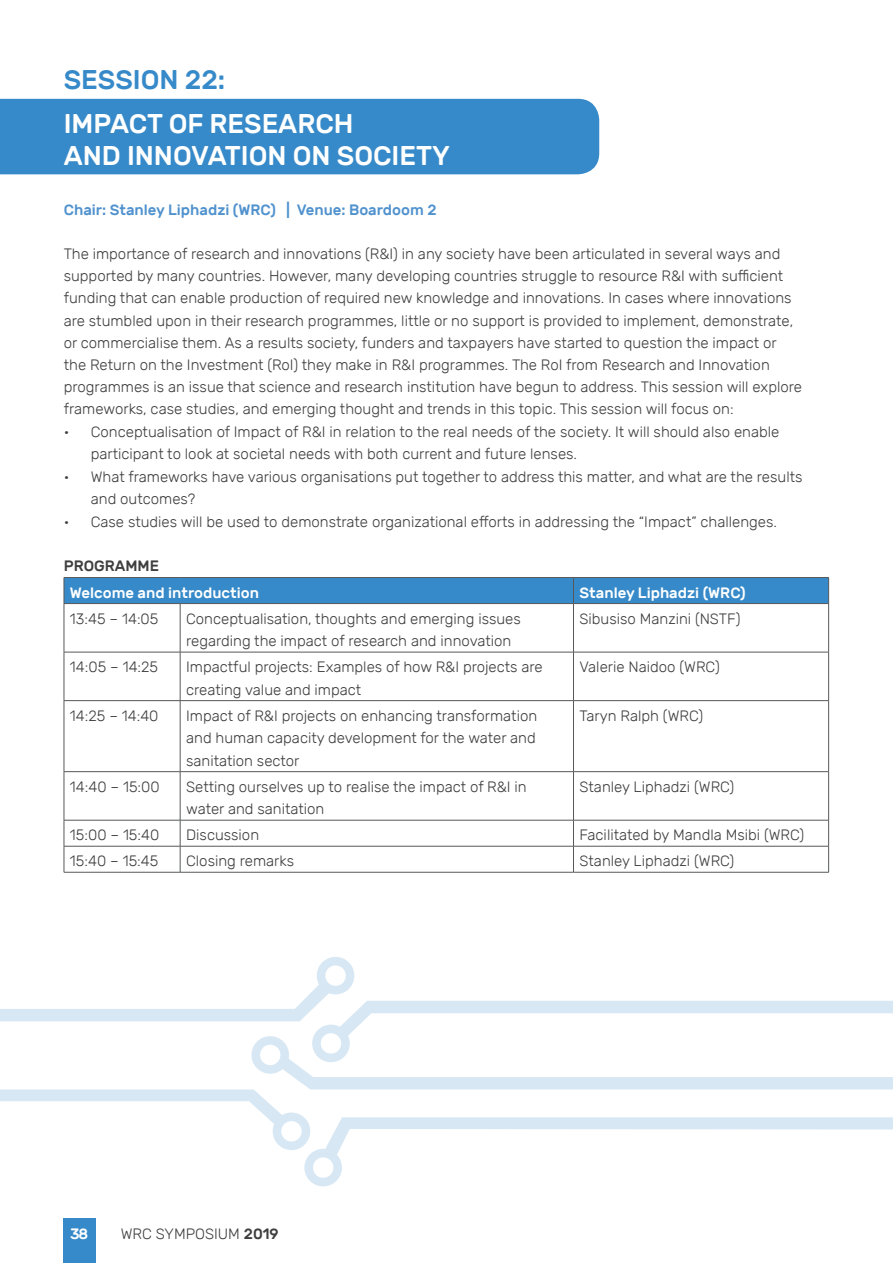
<style>
.page{position:relative;width:893px;height:1263px;background:#fff}
.page>*{position:absolute;margin:0;border:0;box-sizing:border-box;transform-origin:0 0}
.session_heading{font:500 27px "Rubik";color:#fff}
.Main_Heading{font:500 27px "Rubik";color:#378ac9}
.Body_text{font:300 15px/22.2px "Rubik";color:#3e3e3f}
.Body_text-2{font:500 15px "Rubik";color:#fff}
.Venue{font:500 15px "Rubik";color:#5092ce}
.Body_text-3{font:500 15px "Rubik";color:#3e3e3f}
.s1{font-weight:500}
</style>
<div class="page">
<div style="left:63px;top:1218px;width:32px;height:45px;background:#378ac9"></div>
<div style="left:0;top:99px;width:599px;height:75px;background:#378ac9"></div>
<div style="left:64px;top:577px;width:765px;height:26px;background:#378ac9"></div>
<hr style="left:64px;top:603px;width:116px;height:1px;background:#57585a">
<hr style="left:64px;top:604px;width:1px;height:48px;background:#57585a">
<hr style="left:180px;top:603px;width:393px;height:1px;background:#57585a">
<hr style="left:180px;top:604px;width:1px;height:48px;background:#57585a">
<hr style="left:573px;top:603px;width:256px;height:1px;background:#57585a">
<hr style="left:573px;top:604px;width:1px;height:48px;background:#57585a">
<hr style="left:828px;top:604px;width:1px;height:48px;background:#57585a">
<hr style="left:64px;top:652px;width:116px;height:1px;background:#57585a">
<hr style="left:64px;top:652px;width:1px;height:48px;background:#57585a">
<hr style="left:180px;top:652px;width:393px;height:1px;background:#57585a">
<hr style="left:180px;top:652px;width:1px;height:48px;background:#57585a">
<hr style="left:573px;top:652px;width:256px;height:1px;background:#57585a">
<hr style="left:573px;top:652px;width:1px;height:48px;background:#57585a">
<hr style="left:828px;top:652px;width:1px;height:48px;background:#57585a">
<hr style="left:64px;top:700px;width:116px;height:1px;background:#57585a">
<hr style="left:64px;top:701px;width:1px;height:70px;background:#57585a">
<hr style="left:180px;top:700px;width:393px;height:1px;background:#57585a">
<hr style="left:180px;top:701px;width:1px;height:70px;background:#57585a">
<hr style="left:573px;top:700px;width:256px;height:1px;background:#57585a">
<hr style="left:573px;top:701px;width:1px;height:70px;background:#57585a">
<hr style="left:828px;top:701px;width:1px;height:70px;background:#57585a">
<hr style="left:64px;top:771px;width:116px;height:1px;background:#57585a">
<hr style="left:64px;top:772px;width:1px;height:48px;background:#57585a">
<hr style="left:180px;top:771px;width:393px;height:1px;background:#57585a">
<hr style="left:180px;top:772px;width:1px;height:48px;background:#57585a">
<hr style="left:573px;top:771px;width:256px;height:1px;background:#57585a">
<hr style="left:573px;top:772px;width:1px;height:48px;background:#57585a">
<hr style="left:828px;top:772px;width:1px;height:48px;background:#57585a">
<hr style="left:64px;top:820px;width:116px;height:1px;background:#57585a">
<hr style="left:180px;top:820px;width:393px;height:1px;background:#57585a">
<hr style="left:573px;top:820px;width:256px;height:1px;background:#57585a">
<hr style="left:64px;top:846px;width:116px;height:1px;background:#57585a">
<svg style="left:64px;top:820px;width:1px;height:52px"></svg>
<hr style="left:180px;top:846px;width:393px;height:1px;background:#57585a">
<svg style="left:180px;top:820px;width:1px;height:52px"></svg>
<hr style="left:573px;top:846px;width:256px;height:1px;background:#57585a">
<svg style="left:573px;top:820px;width:1px;height:52px"></svg>
<svg style="left:828px;top:820px;width:1px;height:52px"></svg>
<hr style="left:64px;top:872px;width:116px;height:1px;background:#57585a">
<hr style="left:180px;top:872px;width:393px;height:1px;background:#57585a">
<hr style="left:573px;top:872px;width:256px;height:1px;background:#57585a">
<svg style="left:0;top:957px;width:893px;height:229px"></svg>
<p class="Main_Heading" style="left:64px;top:65px;width:163px">SESSION 22:</p>
<p class="session_heading" style="left:64px;top:108px;width:291px">IMPACT OF RESEARCH</p>
<p class="session_heading" style="left:64px;top:140px;width:388px">AND INNOVATION ON SOCIETY</p>
<p class="Venue" style="left:64px;top:201px;width:374px">Chair: Stanley Liphadzi (WRC) | Venue: Boardoom 2</p>
<p class="Body_text" style="left:64px;top:243px;width:740px">The importance of research and innovations (R&amp;I) in any society have been articulated in several ways and supported by many countries. However, many developing countries struggle to resource R&amp;I with sufficient funding that can enable production of required new knowledge and innovations. In cases where innovations are stumbled upon in their research programmes, little or no support is provided to implement, demonstrate, or commercialise them. As a results society, funders and taxpayers have started to question the impact or the Return on the Investment (RoI) they make in R&amp;I programmes. The RoI from Research and Innovation programmes is an issue that science and research institution have begun to address. This session will explore frameworks, case studies, and emerging thought and trends in this topic. This session will focus on:</p>
<p class="Body_text" style="left:91px;top:421px;width:690px;text-indent:-27px">• Conceptualisation of Impact of R&amp;I in relation to the real needs of the society. It will should also enable participant to look at societal needs with both current and future lenses.</p>
<p class="Body_text" style="left:91px;top:466px;width:713px;text-indent:-27px">• What frameworks have various organisations put together to address this matter, and what are the results and outcomes?</p>
<p class="Body_text" style="left:64px;top:511px;width:715px">• Case studies will be used to demonstrate organizational efforts in addressing the “Impact” challenges.</p>
<p class="Body_text-3" style="left:64px;top:558px;width:97px">PROGRAMME</p>
<p class="Body_text-2" style="left:70px;top:584px;width:191px">Welcome and introduction</p>
<p class="Body_text-2" style="left:579px;top:584px;width:168px">Stanley Liphadzi (WRC)</p>
<p class="Body_text" style="left:70px;top:607px;width:90px">13:45 – 14:05</p>
<p class="Body_text" style="left:186px;top:607px;width:336px">Conceptualisation, thoughts and emerging issues regarding the impact of research and innovation</p>
<p class="Body_text" style="left:579px;top:607px;width:163px">Sibusiso Manzini (NSTF)</p>
<p class="Body_text" style="left:70px;top:656px;width:90px">14:05 – 14:25</p>
<p class="Body_text" style="left:186px;top:656px;width:358px">Impactful projects: Examples of how R&amp;I projects are creating value and impact</p>
<p class="Body_text" style="left:579px;top:656px;width:142px">Valerie Naidoo (WRC)</p>
<p class="Body_text" style="left:70px;top:704px;width:90px">14:25 – 14:40</p>
<p class="Body_text" style="left:186px;top:704px;width:353px;text-align:justify">Impact of R&amp;I projects on enhancing transformation and human capacity development for the water and sanitation sector</p>
<p class="Body_text" style="left:579px;top:704px;width:125px">Taryn Ralph (WRC)</p>
<p class="Body_text" style="left:70px;top:775px;width:91px">14:40 – 15:00</p>
<p class="Body_text" style="left:186px;top:775px;width:342px">Setting ourselves up to realise the impact of R&amp;I in water and sanitation</p>
<p class="Body_text" style="left:579px;top:775px;width:156px">Stanley Liphadzi (WRC)</p>
<p class="Body_text" style="left:70px;top:824px;width:91px">15:00 – 15:40</p>
<p class="Body_text" style="left:186px;top:824px;width:75px">Discussion</p>
<p class="Body_text" style="left:579px;top:824px;width:226px">Facilitated by Mandla Msibi (WRC)</p>
<p class="Body_text" style="left:70px;top:850px;width:90px">15:40 – 15:45</p>
<p class="Body_text" style="left:186px;top:850px;width:109px">Closing remarks</p>
<p class="Body_text" style="left:579px;top:850px;width:156px">Stanley Liphadzi (WRC)</p>
<p class="Body_text-2" style="left:70px;top:1225px;width:19px">38</p>
<p class="Body_text" style="left:121px;top:1222px;width:159px">WRC SYMPOSIUM <span class="s1">2019</span></p>
</div>
